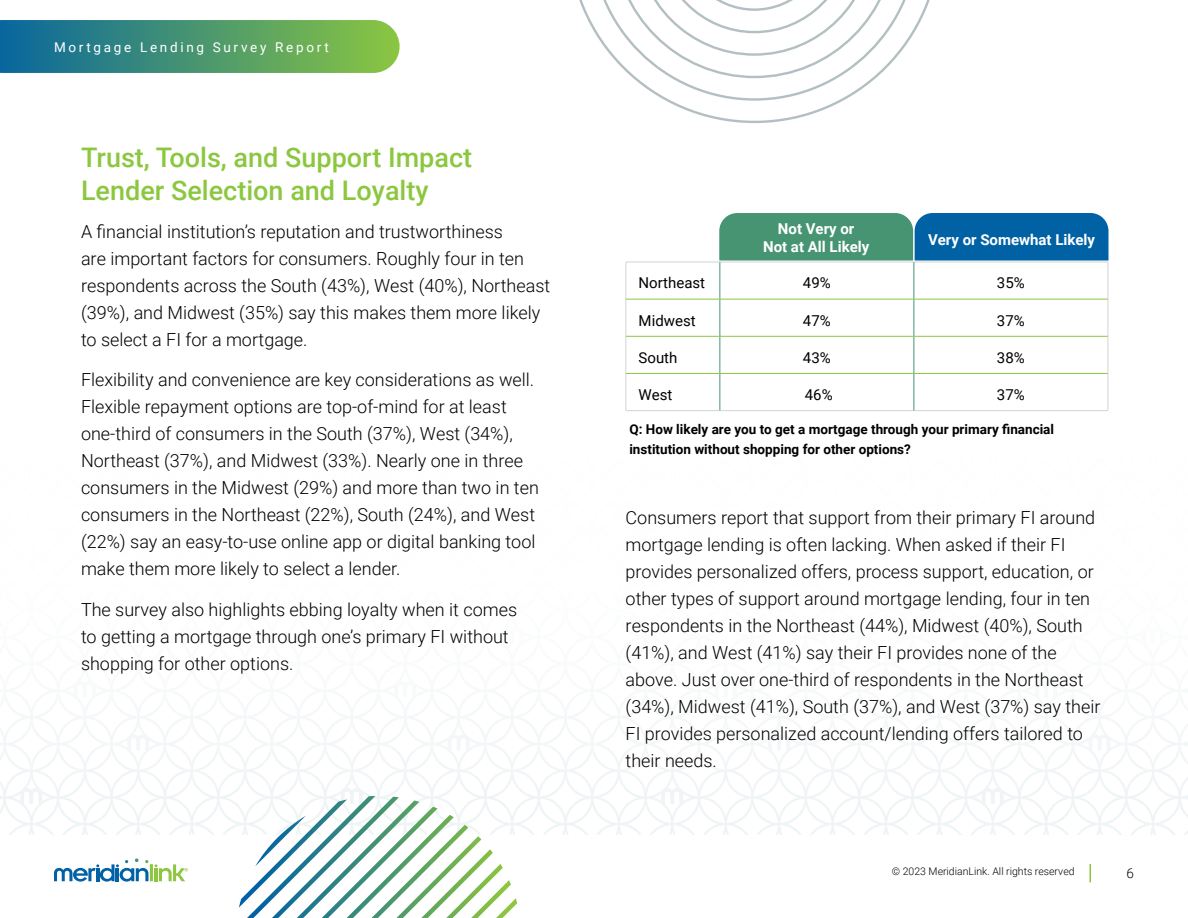
<style>
.page{position:relative;width:1188px;height:918px;background:#fff}
.page>*{position:absolute;margin:0;border:0;box-sizing:border-box;transform-origin:0 0}
.t1{font:500 27px/33px "Roboto";color:#8cc740}
.t2{font:300 18px/27px "Roboto";color:#000}
.t3{font:15px "Roboto";color:#000}
.t4{font:700 15px/18px "Roboto";color:#fff;text-align:center}
.t5{font:700 13.5px/19.5px "Roboto";color:#000}
.t6{font:13.5px "Roboto";letter-spacing:.2em;color:#fff}
.t7{font:300 13.5px "Roboto";color:#000}
.t8{font:300 10.5px "Roboto";color:#000}
</style>
<div class="page">
<svg style="left:0;top:689px;width:1188px;height:146px"></svg>
<img style="left:0;top:798px;width:1188px;height:25px">
<img style="left:801px;top:689px;width:387px;height:21px">
<svg style="left:0;top:20px;width:400px;height:53px;background:#4a9671"></svg>
<svg style="left:154px;top:864px;width:34px;height:17px"></svg>
<hr style="left:150px;top:864px;width:3px;height:17px;background:#8ec640">
<svg style="left:54px;top:859px;width:94px;height:23px"></svg>
<svg style="left:1089px;top:864px;width:2px;height:18px"></svg>
<svg style="left:579px;top:0;width:351px;height:123px"></svg>
<svg style="left:591px;top:0;width:327px;height:101px"></svg>
<svg style="left:239px;top:796px;width:278px;height:122px"></svg>
<svg style="left:627px;top:263px;width:481px;height:147px"></svg>
<hr style="left:626px;top:262px;width:94px;height:1px;background:#d1d4d4">
<hr style="left:626px;top:262px;width:1px;height:37px;background:#d1d4d4">
<hr style="left:720px;top:262px;width:194px;height:1px;background:#d1d4d4">
<hr style="left:914px;top:262px;width:194px;height:1px;background:#d1d4d4">
<hr style="left:1108px;top:262px;width:1px;height:37px;background:#d1d4d4">
<hr style="left:626px;top:299px;width:1px;height:37px;background:#d1d4d4">
<hr style="left:1108px;top:299px;width:1px;height:37px;background:#d1d4d4">
<hr style="left:626px;top:336px;width:1px;height:37px;background:#d1d4d4">
<hr style="left:1108px;top:336px;width:1px;height:37px;background:#d1d4d4">
<hr style="left:626px;top:373px;width:1px;height:37px;background:#d1d4d4">
<hr style="left:1108px;top:373px;width:1px;height:37px;background:#d1d4d4">
<hr style="left:626px;top:410px;width:94px;height:1px;background:#d1d4d4">
<hr style="left:720px;top:410px;width:194px;height:1px;background:#d1d4d4">
<hr style="left:914px;top:410px;width:194px;height:1px;background:#d1d4d4">
<hr style="left:720px;top:262px;width:1px;height:37px;background:#479473">
<hr style="left:914px;top:262px;width:1px;height:37px;background:#479473">
<hr style="left:720px;top:299px;width:1px;height:37px;background:#479473">
<hr style="left:914px;top:299px;width:1px;height:37px;background:#479473">
<hr style="left:720px;top:336px;width:1px;height:37px;background:#479473">
<hr style="left:914px;top:336px;width:1px;height:37px;background:#479473">
<hr style="left:720px;top:374px;width:1px;height:36px;background:#479473">
<hr style="left:914px;top:374px;width:1px;height:36px;background:#479473">
<hr style="left:626px;top:299px;width:94px;height:1px;background:#8cc740">
<hr style="left:720px;top:299px;width:194px;height:1px;background:#8cc740">
<hr style="left:914px;top:299px;width:194px;height:1px;background:#8cc740">
<hr style="left:626px;top:336px;width:94px;height:1px;background:#8cc740">
<hr style="left:720px;top:336px;width:194px;height:1px;background:#8cc740">
<hr style="left:914px;top:336px;width:194px;height:1px;background:#8cc740">
<hr style="left:626px;top:373px;width:94px;height:1px;background:#8cc740">
<hr style="left:720px;top:373px;width:194px;height:1px;background:#8cc740">
<hr style="left:914px;top:373px;width:194px;height:1px;background:#8cc740">
<svg style="left:719px;top:213px;width:389px;height:48px;background:#297e8e"></svg>
<p class="t6" style="left:54px;top:38px;width:276px">Mortgage Lending Survey Report</p>
<h1 class="t1" style="left:81px;top:139px;width:393px">Trust, Tools, and Support Impact<br>Lender Selection and Loyalty</h1>
<p class="t2" style="left:81px;top:217px;width:471px">A financial institution’s reputation and trustworthiness<br>are important factors for consumers. Roughly four in ten respondents across the South (43%), West (40%), Northeast (39%), and Midwest (35%) say this makes them more likely to select a FI for a mortgage.</p>
<p class="t2" style="left:81px;top:366px;width:459px">Flexibility and convenience are key considerations as well.<br>Flexible repayment options are top-of-mind for at least one-third of consumers in the South (37%), West (34%), Northeast (37%), and Midwest (33%). Nearly one in three consumers in the Midwest (29%) and more than two in ten consumers in the Northeast (22%), South (24%), and West (22%) say an easy-to-use online app or digital banking tool make them more likely to select a lender.</p>
<p class="t2" style="left:81px;top:595px;width:438px">The survey also highlights ebbing loyalty when it comes to getting a mortgage through one’s primary FI without shopping for other options.</p>
<p class="t4" style="left:763px;top:219px;width:108px">Not Very or<br>Not at All Likely</p>
<p class="t4" style="left:928px;top:230px;width:169px">Very or Somewhat Likely</p>
<p class="t3" style="left:639px;top:273px;width:68px">Northeast</p>
<p class="t3" style="left:803px;top:273px;width:29px">49%</p>
<p class="t3" style="left:997px;top:273px;width:29px">35%</p>
<p class="t3" style="left:639px;top:310px;width:59px">Midwest</p>
<p class="t3" style="left:803px;top:310px;width:29px">47%</p>
<p class="t3" style="left:997px;top:310px;width:29px">37%</p>
<p class="t3" style="left:639px;top:347px;width:40px">South</p>
<p class="t3" style="left:803px;top:347px;width:29px">43%</p>
<p class="t3" style="left:997px;top:347px;width:29px">38%</p>
<p class="t3" style="left:639px;top:384px;width:35px">West</p>
<p class="t3" style="left:805px;top:384px;width:29px">46%</p>
<p class="t3" style="left:997px;top:384px;width:29px">37%</p>
<p class="t5" style="left:629px;top:419px;width:426px">Q: How likely are you to get a mortgage through your primary financial institution without shopping for other options?</p>
<p class="t2" style="left:626px;top:504px;width:476px">Consumers report that support from their primary FI around mortgage lending is often lacking. When asked if their FI provides personalized offers, process support, education, or other types of support around mortgage lending, four in ten respondents in the Northeast (44%), Midwest (40%), South (41%), and West (41%) say their FI provides none of the above. Just over one-third of respondents in the Northeast (34%), Midwest (41%), South (37%), and West (37%) say their FI provides personalized account/lending offers tailored to their needs.</p>
<p class="t8" style="left:892px;top:864px;width:184px">© 2023 MeridianLink. All rights reserved</p>
<p class="t7" style="left:1127px;top:864px;width:9px">6</p>
</div>
